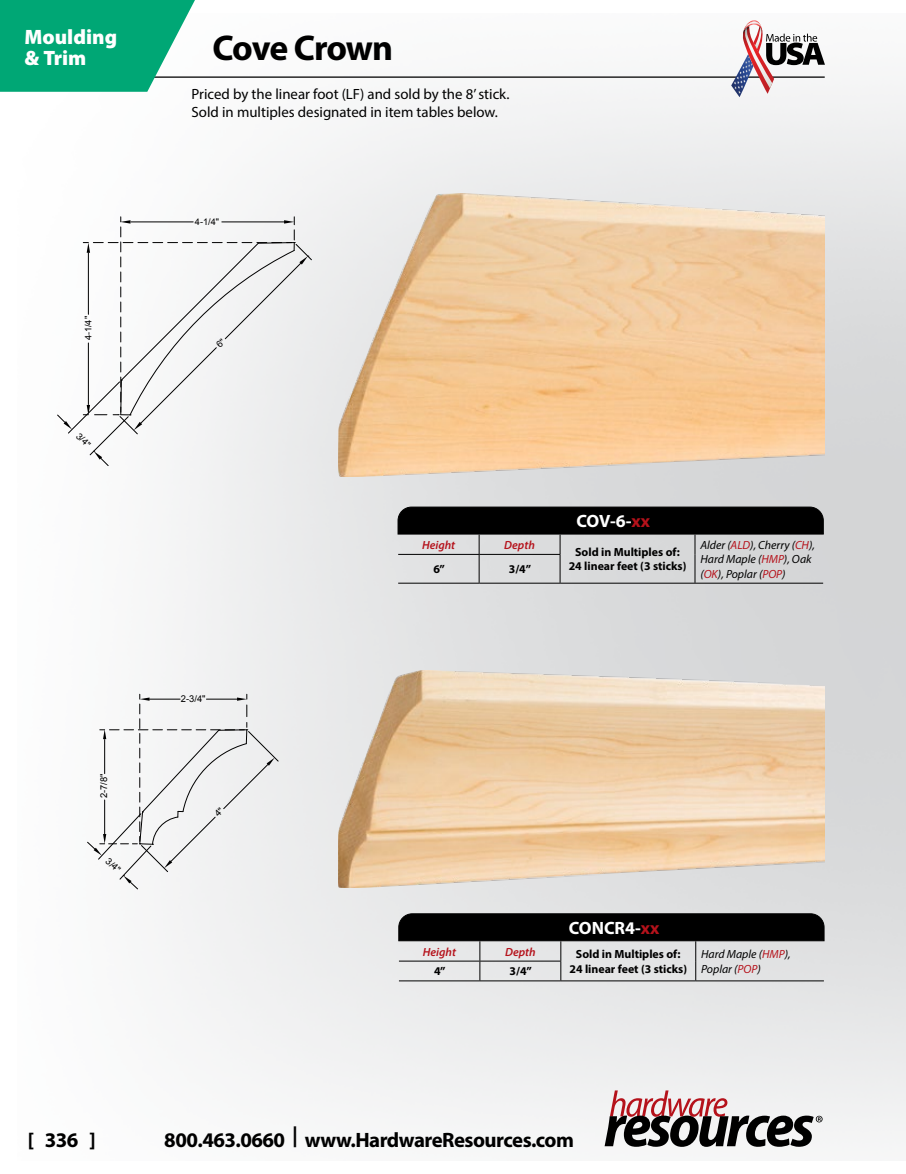
<style>
.page{position:relative;width:906px;height:1174px;background:#fff}
.page>*{position:absolute;margin:0;border:0;box-sizing:border-box;transform-origin:0 0}
.t1{font:700 35.85px "Myriad Pro";letter-spacing:-.035em;color:#000}
.t2{font:700 20.85px "Myriad Pro";letter-spacing:-.025em;color:#000}
.t3{font:900 20.85px/20.9px "Myriad Pro";color:#fff}
.t4{font:700 17.85px "Myriad Pro";color:#fff}
.t5{font:14.85px/17.9px "Myriad Pro";color:#000}
.t6{font:700 11.85px/14.2px "Myriad Pro";color:#000;text-align:center}
.t7{font:italic 11.85px/14.2px "Myriad Pro";color:#000}
.t8{font:italic 600 11.85px "Myriad Pro";color:#b5121b}
.t9{font:9.45px "Arial";color:#000}
.t10{font:9.15px "Arial";color:#000}
.s1{color:#b5121b}
</style>
<div class="page">
<img style="left:108px;top:82px;width:798px;height:1065px">
<hr style="left:99px;top:76px;width:725px;height:2px;background:#000">
<svg style="left:604px;top:1090px;width:218px;height:56px"></svg>
<hr style="left:695px;top:980px;width:129px;height:1px;background:#000">
<hr style="left:561px;top:980px;width:134px;height:1px;background:#000">
<hr style="left:399px;top:980px;width:81px;height:1px;background:#000">
<hr style="left:480px;top:980px;width:81px;height:1px;background:#000">
<svg style="left:398px;top:913px;width:427px;height:67px;background:#848585"></svg>
<img style="left:339px;top:670px;width:485px;height:218px">
<hr style="left:695px;top:583px;width:128px;height:1px;background:#000">
<hr style="left:560px;top:583px;width:135px;height:1px;background:#000">
<hr style="left:398px;top:583px;width:81px;height:1px;background:#000">
<hr style="left:479px;top:583px;width:81px;height:1px;background:#000">
<svg style="left:397px;top:506px;width:427px;height:77px;background:#888889"></svg>
<img style="left:338px;top:193px;width:487px;height:283px">
<svg style="left:731px;top:20px;width:94px;height:77px"></svg>
<svg style="left:0;top:0;width:204px;height:92px;background:#26b389"></svg>
<svg style="left:57px;top:208px;width:255px;height:258px"></svg>
<div style="left:87px;top:686px;width:192px;height:203px;background:#f3f3f4"></div>
<h2 class="t3" style="left:24px;top:26px;width:94px">Moulding &amp; Trim</h2>
<p class="t10" style="left:82px;top:340px;width:26px;rotate:-90deg">4-1/4"</p>
<p class="t10" style="left:82px;top:430px;width:18px;rotate:45deg">3/4"</p>
<p class="t9" style="left:98px;top:798px;width:26px;rotate:-90deg">2-7/8"</p>
<p class="t9" style="left:111px;top:855px;width:18px;rotate:43deg">3/4"</p>
<h1 class="t1" style="left:212px;top:24px;width:182px">Cove Crown</h1>
<p class="t5" style="left:191px;top:85px;width:319px">Priced by the linear foot (LF) and sold by the 8’ stick.<br>Sold in multiples designated in item tables below.</p>
<p class="t10" style="left:195px;top:216px;width:26px">4-1/4"</p>
<p class="t9" style="left:181px;top:692px;width:26px">2-3/4"</p>
<p class="t8" style="left:422px;top:537px;width:35px">Height</p>
<p class="t8" style="left:504px;top:537px;width:32px">Depth</p>
<p class="t6" style="left:433px;top:562px;width:13px">6”</p>
<p class="t6" style="left:509px;top:562px;width:24px">3/4”</p>
<h3 class="t4" style="left:576px;top:509px;width:75px">COV-6-<span class="s1">xx</span></h3>
<p class="t6" style="left:568px;top:545px;width:119px">Sold in Multiples of:<br>24 linear feet (3 sticks)</p>
<p class="t7" style="left:700px;top:538px;width:116px">Alder (<span class="s1">ALD</span>), Cherry (<span class="s1">CH</span>),<br>Hard Maple (<span class="s1">HMP</span>), Oak (<span class="s1">OK</span>), Poplar (<span class="s1">POP</span>)</p>
<h3 class="t4" style="left:569px;top:916px;width:92px">CONCR4-<span class="s1">xx</span></h3>
<p class="t8" style="left:423px;top:944px;width:35px">Height</p>
<p class="t8" style="left:505px;top:944px;width:32px">Depth</p>
<p class="t6" style="left:569px;top:947px;width:119px">Sold in Multiples of:<br>24 linear feet (3 sticks)</p>
<p class="t7" style="left:701px;top:947px;width:91px">Hard Maple (<span class="s1">HMP</span>),</p>
<p class="t6" style="left:434px;top:964px;width:13px">4”</p>
<p class="t6" style="left:509px;top:964px;width:24px">3/4”</p>
<p class="t7" style="left:701px;top:961px;width:61px">Poplar (<span class="s1">POP</span>)</p>
<h2 class="t2" style="left:28px;top:1126px;width:69px">[ 336 ]</h2>
<h2 class="t2" style="left:164px;top:1126px;width:411px">800.463.0660 | www.HardwareResources.com</h2>
</div>
